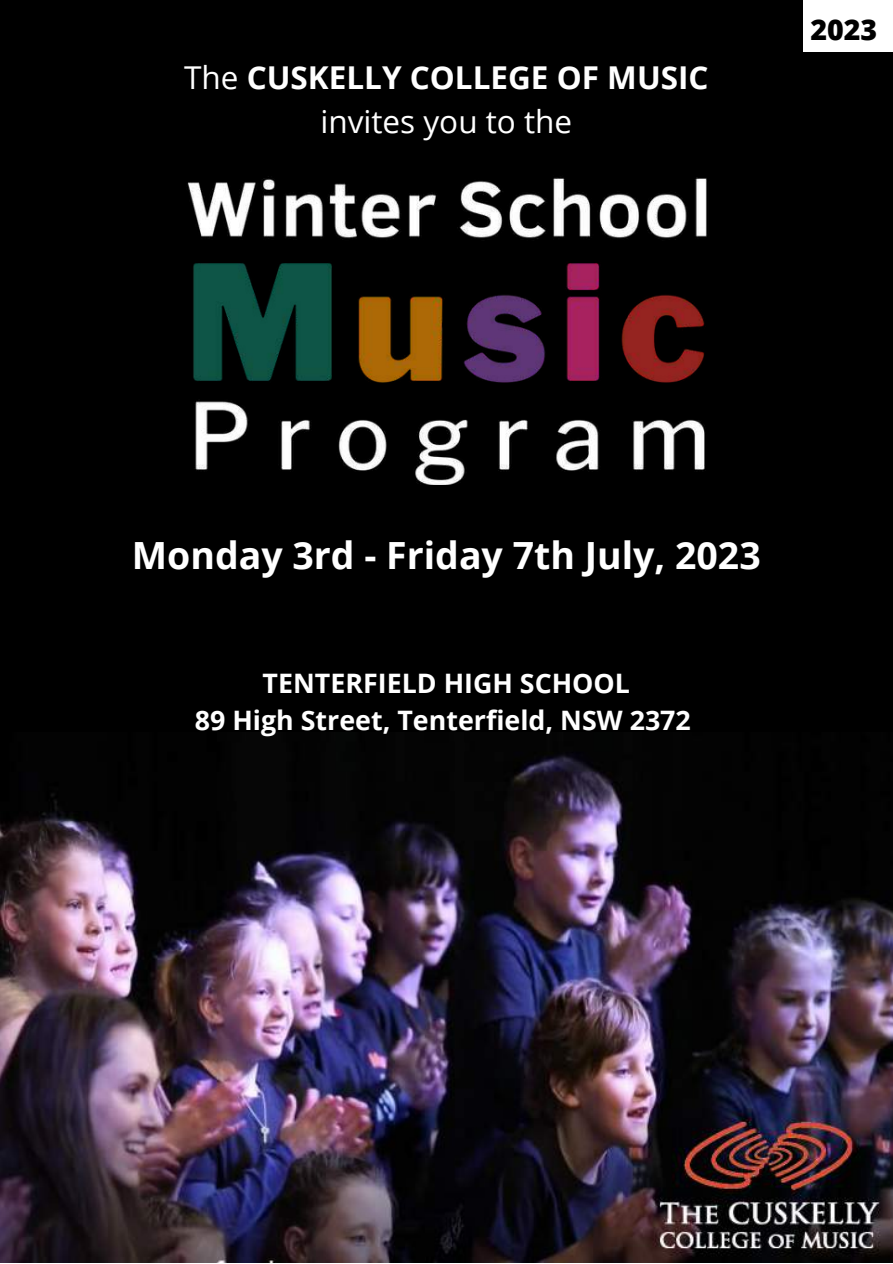
<style>
.page{position:relative;width:893px;height:1264px;background:#fff}
.page>*{position:absolute;margin:0;border:0;box-sizing:border-box;transform-origin:0 0}
.t1{font:700 37.5px "Open Sans";color:#fff}
.t2{font:700 31.5px/44px "Open Sans";color:#fff;text-align:center}
.t3{font:800 28.5px "Open Sans";color:#000}
.t4{font:700 26.85px/37px "Open Sans";color:#fff;text-align:center}
.s1{font-weight:400}
</style>
<div class="page">
<div style="left:0;top:0;width:892px;height:1262px;background:#000"></div>
<img style="left:0;top:753px;width:892px;height:509px">
<img style="left:187px;top:177px;width:520px;height:308px">
<div style="left:803px;top:0;width:89px;height:51px;background:#fff"></div>
<p class="t2" style="left:184px;top:55px;width:526px"><span class="s1">The</span> CUSKELLY COLLEGE OF MUSIC <span class="s1">invites you to the</span></p>
<p class="t3" style="left:810px;top:10px;width:68px">2023</p>
<h1 class="t1" style="left:132px;top:529px;width:630px">Monday 3rd - Friday 7th July, 2023</h1>
<p class="t4" style="left:195px;top:663px;width:497px">TENTERFIELD HIGH SCHOOL<br>89 High Street, Tenterfield, NSW 2372</p>
</div>
